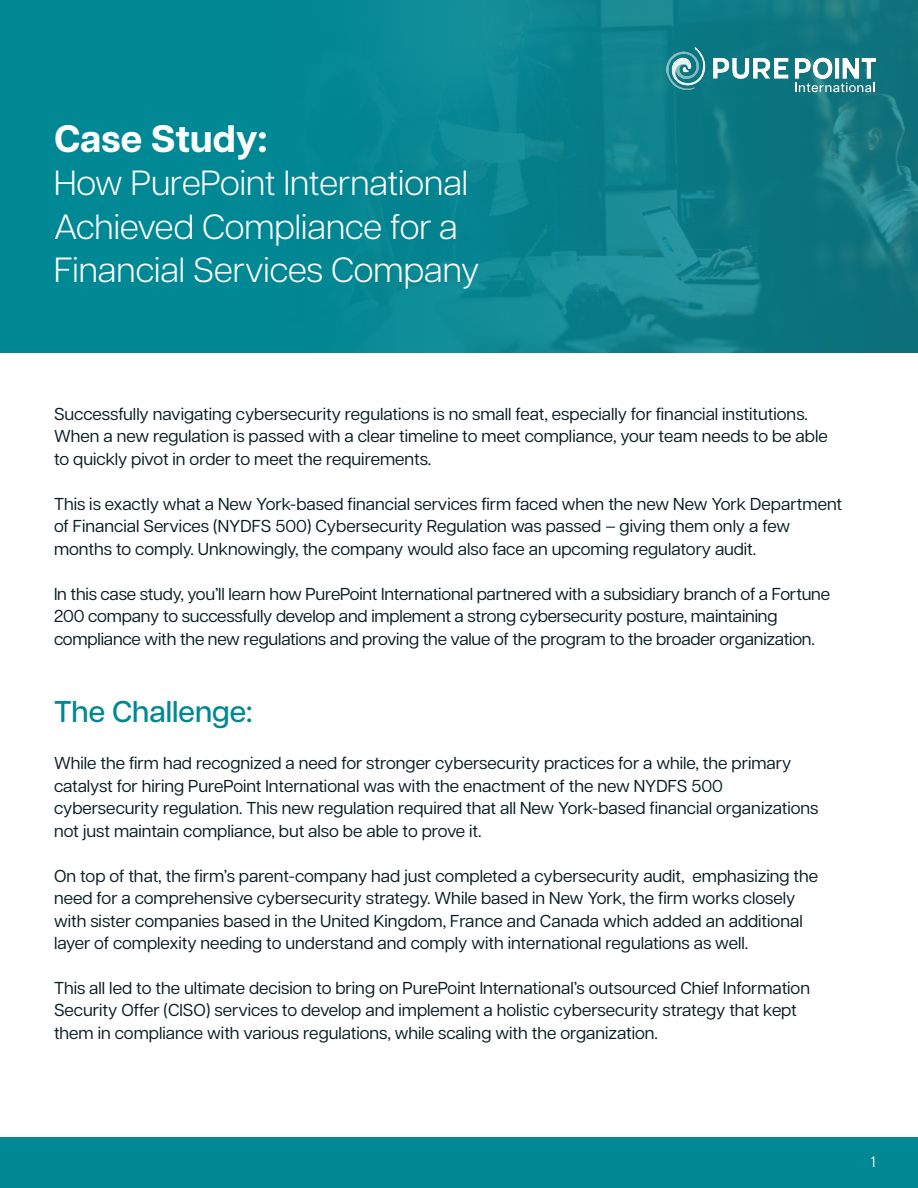
<style>
.page{position:relative;width:918px;height:1188px;background:#fff}
.page>*{position:absolute;margin:0;border:0;box-sizing:border-box;transform-origin:0 0}
.t1{font:700 38.25px "Articulat CF";color:#fff}
.t2{font:300 34.95px/43.5px "Articulat CF";color:#fff}
.t3{font:500 30px "Articulat CF";color:#008894}
.t4{font:17.25px/22.5px "Articulat CF";color:#0a1e24}
.t5{font:15px "Articulat CF";color:#fff}
</style>
<div class="page">
<div style="left:0;top:0;width:918px;height:353px;background:#008894"></div>
<img style="left:375px;top:0;width:543px;height:353px">
<div style="left:0;top:1137px;width:918px;height:51px;background:#008894"></div>
<svg style="left:796px;top:82px;width:78px;height:10px"></svg>
<img style="left:709px;top:54px;width:85px;height:27px">
<img style="left:790px;top:56px;width:86px;height:24px">
<img style="left:667px;top:48px;width:42px;height:41px">
<h1 class="t1" style="left:54px;top:110px;width:215px">Case Study:</h1>
<h2 class="t2" style="left:54px;top:159px;width:427px">How PurePoint International<br>Achieved Compliance for a<br>Financial Services Company</h2>
<p class="t4" style="left:54px;top:401px;width:775px">Successfully navigating cybersecurity regulations is no small feat, especially for financial institutions.<br>When a new regulation is passed with a clear timeline to meet compliance, your team needs to be able to quickly pivot in order to meet the requirements.</p>
<p class="t4" style="left:54px;top:491px;width:790px">This is exactly what a New York-based financial services firm faced when the new New York Department of Financial Services (NYDFS 500) Cybersecurity Regulation was passed – giving them only a few months to comply. Unknowingly, the company would also face an upcoming regulatory audit.</p>
<p class="t4" style="left:54px;top:581px;width:778px">In this case study, you’ll learn how PurePoint International partnered with a subsidiary branch of a Fortune<br>200 company to successfully develop and implement a strong cybersecurity posture, maintaining compliance with the new regulations and proving the value of the program to the broader organization.</p>
<h3 class="t3" style="left:54px;top:690px;width:200px">The Challenge:</h3>
<p class="t4" style="left:54px;top:751px;width:766px">While the firm had recognized a need for stronger cybersecurity practices for a while, the primary catalyst for hiring PurePoint International was with the enactment of the new NYDFS 500 cybersecurity regulation. This new regulation required that all New York-based financial organizations not just maintain compliance, but also be able to prove it.</p>
<p class="t4" style="left:54px;top:863px;width:766px">On top of that, the firm’s parent-company had just completed a cybersecurity audit, emphasizing the need for a comprehensive cybersecurity strategy. While based in New York, the firm works closely with sister companies based in the United Kingdom, France and Canada which added an additional layer of complexity needing to understand and comply with international regulations as well.</p>
<p class="t4" style="left:54px;top:976px;width:758px">This all led to the ultimate decision to bring on PurePoint International’s outsourced Chief Information<br>Security Offer (CISO) services to develop and implement a holistic cybersecurity strategy that kept them in compliance with various regulations, while scaling with the organization.</p>
<p class="t5" style="left:871px;top:1151px;width:6px">1</p>
</div>
